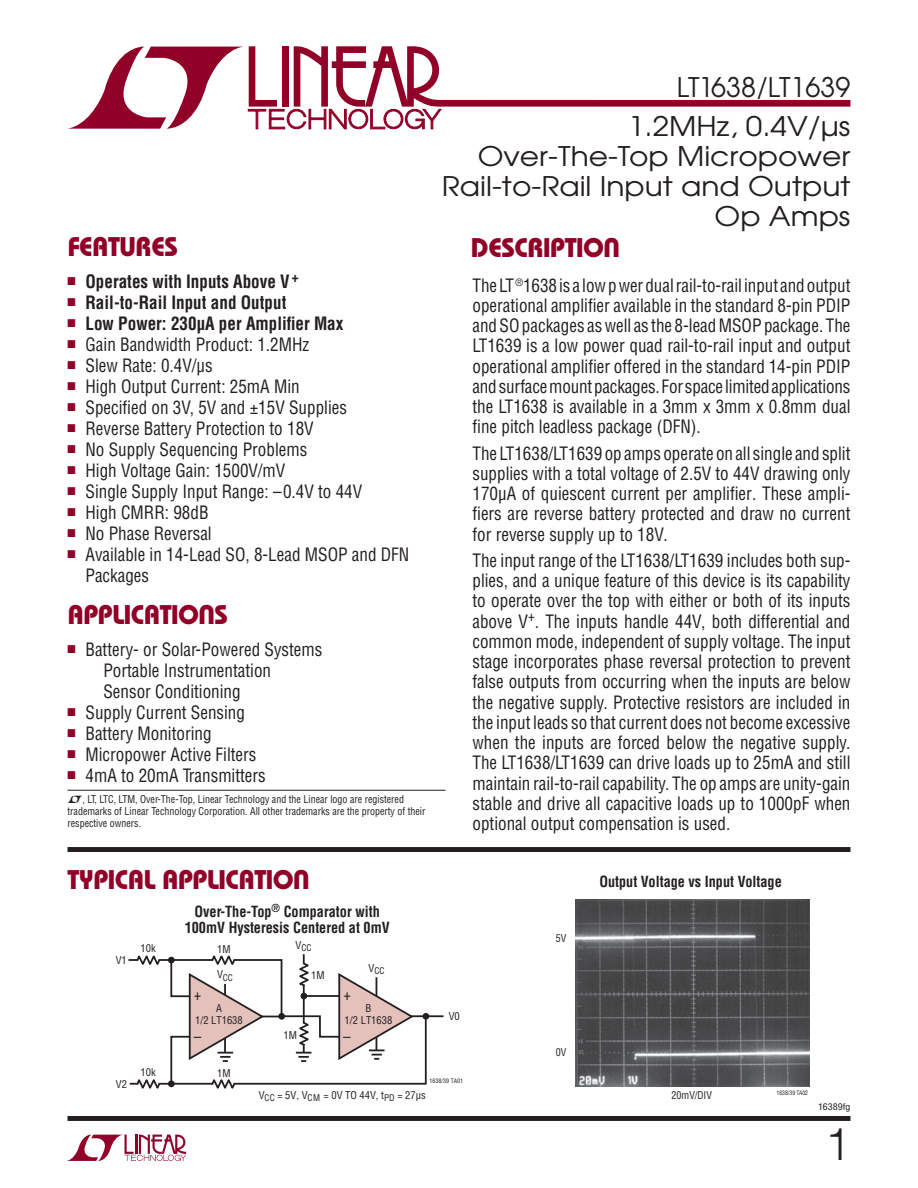
<style>
.page{position:relative;width:918px;height:1188px;background:#fff}
.page>*{position:absolute;margin:0;border:0;box-sizing:border-box;transform-origin:0 0}
.t1{font:300 45px "Helvetica";color:#231f20}
.t2{font:27px/30px "Avant Garde";color:#231f20;text-align:right;scale:1.1 1}
.t3{font:27px "Linear Bauhaus";letter-spacing:-.02em;color:#900027}
.t4{font:27px "Avant Garde";color:#231f20}
.t5{font:18px/20.2px "Linear Helv Cond";color:#231f20;text-align:justify;scale:.95 1}
.t6{font:700 18px "Linear Helv Cond";color:#231f20;scale:.95 1}
.t7{font:700 15px/16.5px "Linear Helv Cond";color:#231f20;text-align:center;scale:.95 1}
.t8{font:15px "Linear Helv Cond";color:#231f20}
.t9{font:10.5px/12px "Linear Helv Cond";color:#231f20;scale:.95 1}
.t10{font:10.5px/12px "Linear Helv Cond";color:#231f20;text-align:center}
.t11{font:9px "Linear Helv Cond";color:#231f20}
.t12{font:9px "Linear Helv Cond";color:#231f20;scale:1.1 1}
.t13{font:6px "Linear Helv Cond";color:#231f20}
.t14{font:6px "Linear Helv Cond";color:#231f20;scale:.95 1}
</style>
<div class="page">
<svg style="left:67px;top:1135px;width:119px;height:26px"></svg>
<div style="left:68px;top:1116px;width:782px;height:5px;background:#231f20"></div>
<svg style="left:68px;top:46px;width:782px;height:83px"></svg>
<div style="left:68px;top:847px;width:782px;height:5px;background:#231f20"></div>
<hr style="left:402px;top:1015px;width:41px;height:2px;background:#231f20">
<div style="left:423px;top:1013px;width:6px;height:7px;background:#231f20;border-radius:50%"></div>
<svg style="left:128px;top:954px;width:300px;height:135px"></svg>
<img style="left:575px;top:899px;width:234px;height:188px">
<hr style="left:68px;top:790px;width:378px;height:1px;background:#231f20">
<h2 class="t4" style="left:677px;top:77px;width:175px">LT1638/LT1639</h2>
<h2 class="t3" style="left:68px;top:236px;width:112px">FEATURES</h2>
<p class="t6" style="left:68px;top:275px;width:245px"><sup>■</sup> Operates with Inputs Above V<sup>+</sup></p>
<p class="t6" style="left:68px;top:296px;width:232px"><sup>■</sup> Rail-to-Rail Input and Output</p>
<p class="t6" style="left:68px;top:317px;width:292px"><sup>■</sup> Low Power: 230μA per Amplifier Max</p>
<p class="t5" style="left:68px;top:337px;width:256px"><sup>■</sup> Gain Bandwidth Product: 1.2MHz</p>
<p class="t5" style="left:68px;top:358px;width:154px"><sup>■</sup> Slew Rate: 0.4V/μs</p>
<p class="t5" style="left:68px;top:379px;width:246px"><sup>■</sup> High Output Current: 25mA Min</p>
<p class="t5" style="left:68px;top:400px;width:296px"><sup>■</sup> Specified on 3V, 5V and ±15V Supplies</p>
<p class="t5" style="left:68px;top:421px;width:261px"><sup>■</sup> Reverse Battery Protection to 18V</p>
<p class="t5" style="left:68px;top:442px;width:254px"><sup>■</sup> No Supply Sequencing Problems</p>
<p class="t5" style="left:68px;top:463px;width:231px"><sup>■</sup> High Voltage Gain: 1500V/mV</p>
<p class="t5" style="left:68px;top:484px;width:312px"><sup>■</sup> Single Supply Input Range: –0.4V to 44V</p>
<p class="t5" style="left:68px;top:505px;width:150px"><sup>■</sup> High CMRR: 98dB</p>
<p class="t5" style="left:68px;top:526px;width:153px"><sup>■</sup> No Phase Reversal</p>
<p class="t5" style="left:85px;top:547px;width:342px;line-height:21px;text-indent:-18px"><sup>■</sup> Available in 14-Lead SO, 8-Lead MSOP and DFN<br>Packages</p>
<h2 class="t3" style="left:68px;top:605px;width:162px">APPLICATIONS</h2>
<p class="t5" style="left:103px;top:642px;width:232px;line-height:21px;text-align:left;text-indent:-36px"><sup>■</sup> Battery- or Solar-Powered Systems<br>Portable Instrumentation<br>Sensor Conditioning</p>
<p class="t5" style="left:68px;top:705px;width:188px"><sup>■</sup> Supply Current Sensing</p>
<p class="t5" style="left:68px;top:726px;width:153px"><sup>■</sup> Battery Monitoring</p>
<p class="t5" style="left:68px;top:747px;width:200px"><sup>■</sup> Micropower Active Filters</p>
<p class="t5" style="left:68px;top:768px;width:210px"><sup>■</sup> 4mA to 20mA Transmitters</p>
<p class="t9" style="left:68px;top:795px;width:378px;text-indent:15px">, LT, LTC, LTM, Over-The-Top, Linear Technology and the Linear logo are registered trademarks of Linear Technology Corporation. All other trademarks are the property of their respective owners.</p>
<h2 class="t3" style="left:68px;top:870px;width:244px">TYPICAL APPLICATION</h2>
<p class="t10" style="left:116px;top:955px;width:13px">V1</p>
<p class="t10" style="left:141px;top:944px;width:17px">10k</p>
<p class="t7" style="left:185px;top:905px;width:217px">Over-The-Top<sup>®</sup> Comparator with<br>100mV Hysteresis Centered at 0mV</p>
<p class="t10" style="left:217px;top:945px;width:15px">1M</p>
<p class="t11" style="left:296px;top:945px;width:17px"><sup>V</sup>CC</p>
<p class="t11" style="left:217px;top:974px;width:17px"><sup>V</sup>CC</p>
<p class="t10" style="left:311px;top:971px;width:15px">1M</p>
<p class="t11" style="left:368px;top:967px;width:17px"><sup>V</sup>CC</p>
<p class="t8" style="left:194px;top:990px;width:9px">+</p>
<p class="t10" style="left:195px;top:1003px;width:49px">A<br>1/2 LT1638</p>
<p class="t8" style="left:343px;top:990px;width:9px">+</p>
<p class="t10" style="left:345px;top:1003px;width:49px">B<br>1/2 LT1638</p>
<p class="t8" style="left:194px;top:1031px;width:9px">–</p>
<p class="t10" style="left:284px;top:1030px;width:15px">1M</p>
<p class="t8" style="left:343px;top:1031px;width:9px">–</p>
<h2 class="t2" style="left:442px;top:114px;width:373px">1.2MHz, 0.4V/µs<br>Over-The-Top Micropower<br>Rail-to-Rail Input and Output<br>Op Amps</h2>
<h2 class="t3" style="left:471px;top:238px;width:151px">DESCRIPTION</h2>
<p class="t5" style="left:472px;top:277px;width:399px">The LT <sup>®</sup>1638 is a low p wer dual rail-to-rail input and output operational amplifier available in the standard 8-pin PDIP and SO packages as well as the 8-lead MSOP package. The LT1639 is a low power quad rail-to-rail input and output operational amplifier offered in the standard 14-pin PDIP and surface mount packages. For space limited applications the LT1638 is available in a 3mm x 3mm x 0.8mm dual fine pitch leadless package (DFN).</p>
<p class="t5" style="left:472px;top:445px;width:399px">The LT1638/LT1639 op amps operate on all single and split supplies with a total voltage of 2.5V to 44V drawing only 170μA of quiescent current per amplifier. These ampli&shy;fiers are reverse battery protected and draw no current for reverse supply up to 18V.</p>
<p class="t5" style="left:472px;top:553px;width:399px">The input range of the LT1638/LT1639 includes both sup&shy;plies, and a unique feature of this device is its capability to operate over the top with either or both of its inputs above V<sup>+</sup>. The inputs handle 44V, both differential and common mode, independent of supply voltage. The input stage incorporates phase reversal protection to prevent false outputs from occurring when the inputs are below the negative supply. Protective resistors are included in the input leads so that current does not become excessive when the inputs are forced below the negative supply.<br>The LT1638/LT1639 can drive loads up to 25mA and still maintain rail-to-rail capability. The op amps are unity-gain stable and drive all capacitive loads up to 1000pF when optional output compensation is used.</p>
<p class="t10" style="left:449px;top:1012px;width:13px">V0</p>
<p class="t9" style="left:556px;top:934px;width:13px">5V</p>
<p class="t7" style="left:599px;top:875px;width:193px">Output Voltage vs Input Voltage</p>
<p class="t9" style="left:556px;top:1048px;width:13px">0V</p>
<p class="t10" style="left:116px;top:1079px;width:13px">V2</p>
<p class="t10" style="left:141px;top:1068px;width:17px">10k</p>
<p class="t10" style="left:217px;top:1069px;width:15px">1M</p>
<p class="t13" style="left:430px;top:1079px;width:35px">1638/39 TA01</p>
<p class="t10" style="left:259px;top:1090px;width:168px">V<sub>CC</sub> = 5V, V<sub>CM</sub> = 0V TO 44V, t<sub>PD</sub> = 27μs</p>
<p class="t9" style="left:672px;top:1090px;width:44px">20mV/DIV</p>
<p class="t14" style="left:777px;top:1091px;width:35px">1638/39 TA02</p>
<p class="t12" style="left:818px;top:1104px;width:31px">16389fg</p>
<h1 class="t1" style="left:825px;top:1126px;width:27px">1</h1>
</div>
